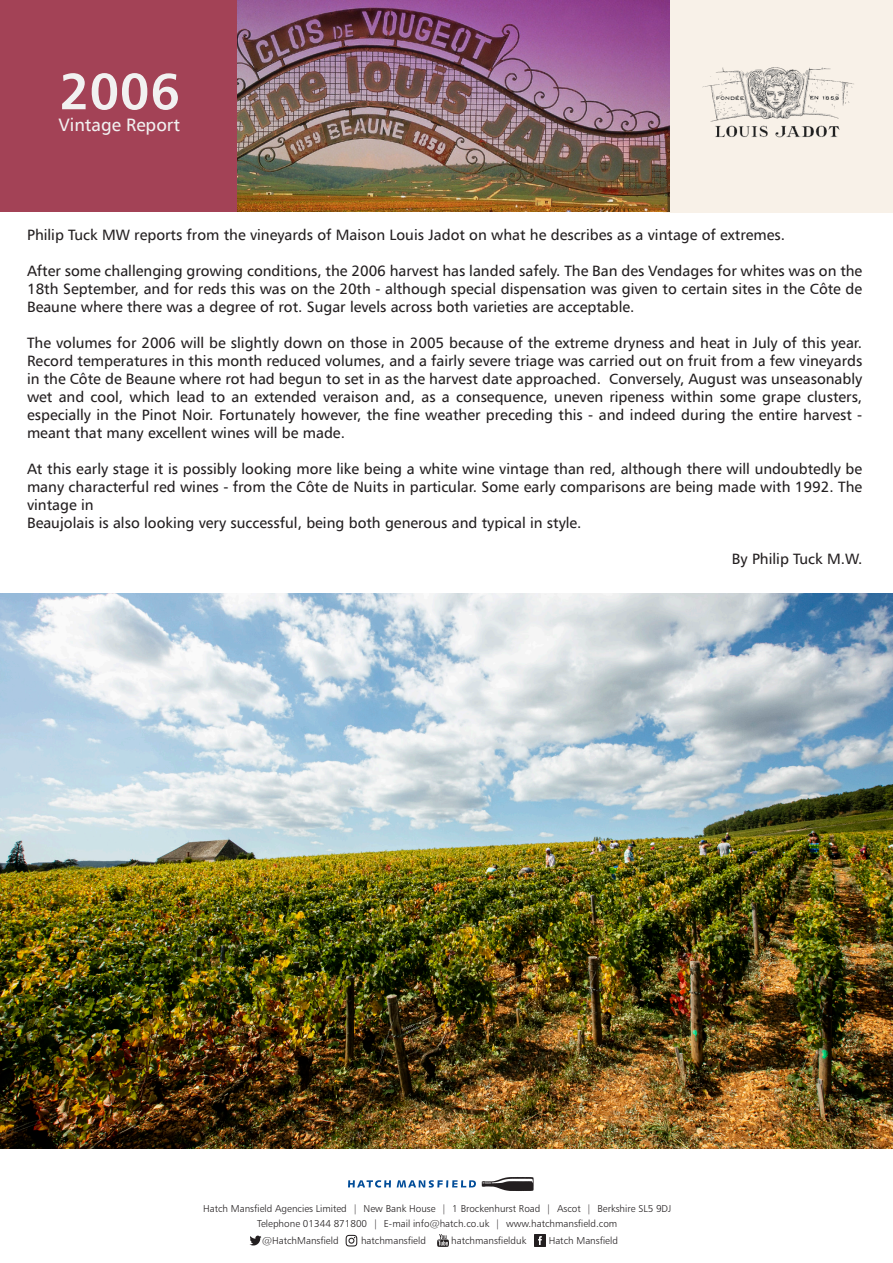
<style>
.page{position:relative;width:893px;height:1263px;background:#fff}
.page>*{position:absolute;margin:0;border:0;box-sizing:border-box;transform-origin:0 0}
.t1{font:700 51px "Humanist 777 BT";color:#f1f1f1}
.t2{font:18px "Humanist 777 BT";color:#f1f1f1}
.t3{font:15px/18px "Humanist 777 BT";color:#231f20;text-align:justify}
.t4{font:10.05px/14.7px "Humanist 777 BT Light B";color:#231f20;text-align:center}
</style>
<div class="page">
<div style="left:0;top:0;width:238px;height:211px;background:#a34256"></div>
<div style="left:664px;top:0;width:229px;height:212px;background:#f8f1e8"></div>
<img style="left:238px;top:0;width:431px;height:212px">
<svg style="left:482px;top:1177px;width:52px;height:14px"></svg>
<svg style="left:397px;top:1180px;width:79px;height:7px"></svg>
<svg style="left:348px;top:1180px;width:43px;height:7px"></svg>
<svg style="left:249px;top:1235px;width:12px;height:11px"></svg>
<svg style="left:346px;top:1235px;width:11px;height:11px"></svg>
<svg style="left:438px;top:1235px;width:10px;height:11px"></svg>
<svg style="left:534px;top:1235px;width:12px;height:11px"></svg>
<img style="left:702px;top:67px;width:152px;height:71px">
<img style="left:0;top:594px;width:893px;height:554px">
<p class="t1" style="left:59px;top:59px;width:122px">2006</p>
<p class="t2" style="left:58px;top:113px;width:123px">Vintage Report</p>
<p class="t3" style="left:27px;top:225px;width:759px">Philip Tuck MW reports from the vineyards of Maison Louis Jadot on what he describes as a vintage of extremes.</p>
<p class="t3" style="left:27px;top:261px;width:837px">After some challenging growing conditions, the 2006 harvest has landed safely. The Ban des Vendages for whites was on the 18th September, and for reds this was on the 20th - although special dispensation was given to certain sites in the Côte de Beaune where there was a degree of rot. Sugar levels across both varieties are acceptable.</p>
<p class="t3" style="left:27px;top:333px;width:837px">The volumes for 2006 will be slightly down on those in 2005 because of the extreme dryness and heat in July of this year.<br>Record temperatures in this month reduced volumes, and a fairly severe triage was carried out on fruit from a few vineyards in the Côte de Beaune where rot had begun to set in as the harvest date approached. Conversely, August was unseasonably wet and cool, which lead to an extended veraison and, as a consequence, uneven ripeness within some grape clusters, especially in the Pinot Noir. Fortunately however, the fine weather preceding this - and indeed during the entire harvest - meant that many excellent wines will be made.</p>
<p class="t3" style="left:27px;top:459px;width:837px">At this early stage it is possibly looking more like being a white wine vintage than red, although there will undoubtedly be many characterful red wines - from the Côte de Nuits in particular. Some early comparisons are being made with 1992. The vintage in</p>
<p class="t3" style="left:27px;top:513px;width:556px">Beaujolais is also looking very successful, being both generous and typical in style.</p>
<p class="t3" style="left:732px;top:549px;width:132px">By Philip Tuck M.W.</p>
<p class="t4" style="left:203px;top:1201px;width:470px">Hatch Mansfield Agencies Limited | New Bank House | 1 Brockenhurst Road | Ascot | Berkshire SL5 9DJ<br>Telephone 01344 871800 | E-mail info@hatch.co.uk | www.hatchmansfield.com</p>
<p class="t4" style="left:262px;top:1233px;width:78px">@HatchMansfield</p>
<p class="t4" style="left:361px;top:1233px;width:66px">hatchmansfield</p>
<p class="t4" style="left:451px;top:1233px;width:77px">hatchmansfielduk</p>
<p class="t4" style="left:549px;top:1233px;width:71px">Hatch Mansfield</p>
</div>
